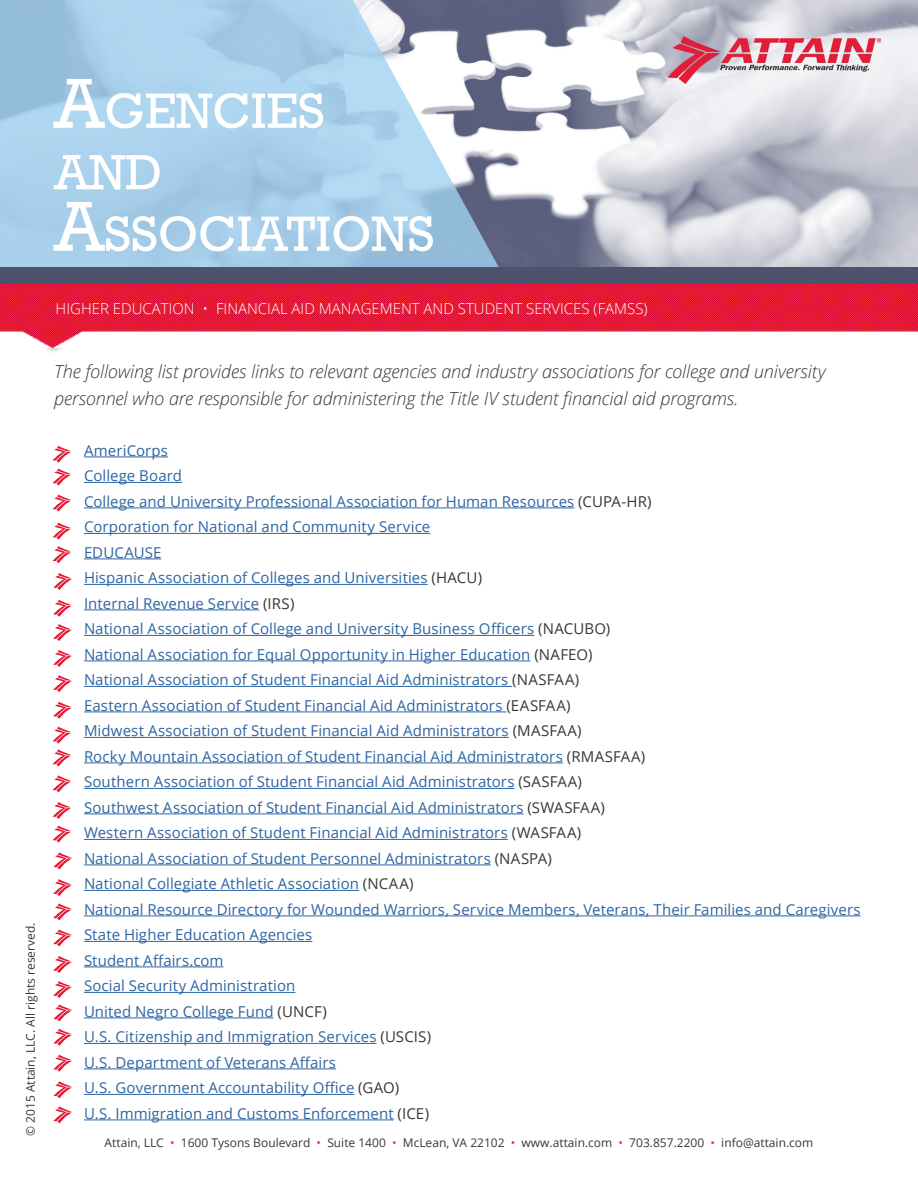
<style>
.page{position:relative;width:918px;height:1188px;background:#fff}
.page>*{position:absolute;margin:0;border:0;box-sizing:border-box;transform-origin:0 0}
.Main_Headline{font:50.4px "Rockwell";color:#fff}
.Body{font:italic 300 18px/27px "Open Sans";letter-spacing:-.01em;color:#383839}
.Bullet_with_logomark{font:15px "Open Sans";letter-spacing:.005em;color:#2d65a3}
.t1{font:300 15px "Open Sans";color:#fff}
.t2{font:12px "Open Sans";color:#383839}
.s1{font-size:72px}
.s2{color:#383839}
.s3{color:#e63440}
</style>
<div class="page">
<img style="left:511px;top:0;width:407px;height:268px">
<svg style="left:0;top:0;width:511px;height:268px;background:#a7c8e1"></svg>
<div style="left:0;top:268px;width:918px;height:15px;background:#4f526d"></div>
<div style="left:0;top:283px;width:918px;height:72px;background:#231f20;opacity:.25"></div>
<img style="left:0;top:285px;width:918px;height:63px">
<img style="left:669px;top:36px;width:212px;height:47px">
<hr style="left:84px;top:457px;width:84px;height:1px;background:#2d65a3">
<hr style="left:84px;top:482px;width:98px;height:1px;background:#2d65a3">
<hr style="left:84px;top:508px;width:490px;height:1px;background:#2d65a3">
<hr style="left:84px;top:533px;width:346px;height:1px;background:#2d65a3">
<hr style="left:84px;top:559px;width:77px;height:1px;background:#2d65a3">
<hr style="left:84px;top:584px;width:344px;height:1px;background:#2d65a3">
<hr style="left:84px;top:610px;width:175px;height:1px;background:#2d65a3">
<hr style="left:84px;top:635px;width:450px;height:1px;background:#2d65a3">
<hr style="left:84px;top:661px;width:446px;height:1px;background:#2d65a3">
<hr style="left:84px;top:686px;width:428px;height:1px;background:#2d65a3">
<hr style="left:84px;top:712px;width:422px;height:1px;background:#2d65a3">
<hr style="left:84px;top:737px;width:425px;height:1px;background:#2d65a3">
<hr style="left:84px;top:763px;width:479px;height:1px;background:#2d65a3">
<hr style="left:84px;top:788px;width:431px;height:1px;background:#2d65a3">
<hr style="left:84px;top:814px;width:440px;height:1px;background:#2d65a3">
<hr style="left:84px;top:839px;width:424px;height:1px;background:#2d65a3">
<hr style="left:84px;top:865px;width:407px;height:1px;background:#2d65a3">
<hr style="left:84px;top:890px;width:275px;height:1px;background:#2d65a3">
<hr style="left:84px;top:916px;width:777px;height:1px;background:#2d65a3">
<hr style="left:84px;top:941px;width:228px;height:1px;background:#2d65a3">
<hr style="left:84px;top:967px;width:140px;height:1px;background:#2d65a3">
<hr style="left:84px;top:992px;width:211px;height:1px;background:#2d65a3">
<hr style="left:84px;top:1018px;width:190px;height:1px;background:#2d65a3">
<hr style="left:84px;top:1043px;width:293px;height:1px;background:#2d65a3">
<hr style="left:84px;top:1069px;width:252px;height:1px;background:#2d65a3">
<hr style="left:84px;top:1094px;width:270px;height:1px;background:#2d65a3">
<hr style="left:84px;top:1120px;width:310px;height:1px;background:#2d65a3">
<svg style="left:53px;top:469px;width:18px;height:17px"></svg>
<svg style="left:53px;top:494px;width:18px;height:18px"></svg>
<svg style="left:53px;top:446px;width:18px;height:17px"></svg>
<svg style="left:53px;top:523px;width:18px;height:17px"></svg>
<svg style="left:53px;top:546px;width:18px;height:17px"></svg>
<svg style="left:53px;top:573px;width:19px;height:17px"></svg>
<svg style="left:53px;top:624px;width:19px;height:17px"></svg>
<svg style="left:53px;top:650px;width:19px;height:17px"></svg>
<svg style="left:53px;top:600px;width:19px;height:17px"></svg>
<svg style="left:53px;top:675px;width:19px;height:17px"></svg>
<svg style="left:53px;top:702px;width:19px;height:17px"></svg>
<svg style="left:53px;top:775px;width:18px;height:17px"></svg>
<svg style="left:53px;top:727px;width:18px;height:39px"></svg>
<svg style="left:53px;top:802px;width:18px;height:17px"></svg>
<svg style="left:53px;top:826px;width:18px;height:17px"></svg>
<svg style="left:53px;top:852px;width:19px;height:17px"></svg>
<svg style="left:53px;top:903px;width:19px;height:17px"></svg>
<svg style="left:53px;top:929px;width:19px;height:17px"></svg>
<svg style="left:53px;top:879px;width:19px;height:17px"></svg>
<svg style="left:53px;top:956px;width:19px;height:17px"></svg>
<svg style="left:53px;top:981px;width:19px;height:17px"></svg>
<svg style="left:53px;top:1029px;width:19px;height:17px"></svg>
<svg style="left:53px;top:1055px;width:19px;height:17px"></svg>
<svg style="left:53px;top:1004px;width:19px;height:17px"></svg>
<svg style="left:53px;top:1081px;width:19px;height:17px"></svg>
<svg style="left:53px;top:1106px;width:19px;height:17px"></svg>
<p class="Main_Headline" style="left:54px;top:82px;width:272px"><span class="s1">A</span>GENCIES</p>
<p class="Main_Headline" style="left:54px;top:143px;width:110px">AND</p>
<p class="Main_Headline" style="left:54px;top:205px;width:382px"><span class="s1">A</span>SSOCIATIONS</p>
<p class="t1" style="left:56px;top:298px;width:594px">HIGHER EDUCATION • FINANCIAL AID MANAGEMENT AND STUDENT SERVICES (FAMSS)</p>
<p class="t2" style="left:22px;top:1136px;width:215px;rotate:-90deg">© 2015 Attain, LLC. All rights reserved.</p>
<p class="Body" style="left:54px;top:357px;width:774px">The following list provides links to relevant agencies and industry associations for college and university personnel who are responsible for administering the Title IV student financial aid programs.</p>
<p class="Bullet_with_logomark" style="left:84px;top:440px;width:86px">AmeriCorps</p>
<p class="Bullet_with_logomark" style="left:84px;top:466px;width:100px">College Board</p>
<p class="Bullet_with_logomark" style="left:84px;top:491px;width:569px">College and University Professional Association for Human Resources <span class="s2">(CUPA-HR)</span></p>
<p class="Bullet_with_logomark" style="left:84px;top:517px;width:348px">Corporation for National and Community Service</p>
<p class="Bullet_with_logomark" style="left:84px;top:542px;width:79px">EDUCAUSE</p>
<p class="Bullet_with_logomark" style="left:84px;top:568px;width:400px">Hispanic Association of Colleges and Universities <span class="s2">(HACU)</span></p>
<p class="Bullet_with_logomark" style="left:84px;top:593px;width:212px">Internal Revenue Service <span class="s2">(IRS)</span></p>
<p class="Bullet_with_logomark" style="left:84px;top:619px;width:528px">National Association of College and University Business Officers <span class="s2">(NACUBO)</span></p>
<p class="Bullet_with_logomark" style="left:84px;top:644px;width:510px">National Association for Equal Opportunity in Higher Education <span class="s2">(NAFEO)</span></p>
<p class="Bullet_with_logomark" style="left:84px;top:670px;width:497px">National Association of Student Financial Aid Administrators <span class="s2">(NASFAA)</span></p>
<p class="Bullet_with_logomark" style="left:84px;top:695px;width:488px">Eastern Association of Student Financial Aid Administrators <span class="s2">(EASFAA)</span></p>
<p class="Bullet_with_logomark" style="left:84px;top:721px;width:499px">Midwest Association of Student Financial Aid Administrators <span class="s2">(MASFAA)</span></p>
<p class="Bullet_with_logomark" style="left:84px;top:746px;width:563px">Rocky Mountain Association of Student Financial Aid Administrators <span class="s2">(RMASFAA)</span></p>
<p class="Bullet_with_logomark" style="left:84px;top:772px;width:500px">Southern Association of Student Financial Aid Administrators <span class="s2">(SASFAA)</span></p>
<p class="Bullet_with_logomark" style="left:84px;top:797px;width:522px">Southwest Association of Student Financial Aid Administrators <span class="s2">(SWASFAA)</span></p>
<p class="Bullet_with_logomark" style="left:84px;top:823px;width:499px">Western Association of Student Financial Aid Administrators <span class="s2">(WASFAA)</span></p>
<p class="Bullet_with_logomark" style="left:84px;top:848px;width:469px">National Association of Student Personnel Administrators <span class="s2">(NASPA)</span></p>
<p class="Bullet_with_logomark" style="left:84px;top:874px;width:331px">National Collegiate Athletic Association <span class="s2">(NCAA)</span></p>
<p class="Bullet_with_logomark" style="left:84px;top:899px;width:778px">National Resource Directory for Wounded Warriors, Service Members, Veterans, Their Families and Caregivers</p>
<p class="Bullet_with_logomark" style="left:84px;top:925px;width:230px">State Higher Education Agencies</p>
<p class="Bullet_with_logomark" style="left:84px;top:950px;width:141px">Student Affairs.com</p>
<p class="Bullet_with_logomark" style="left:84px;top:976px;width:213px">Social Security Administration</p>
<p class="Bullet_with_logomark" style="left:84px;top:1001px;width:244px">United Negro College Fund <span class="s2">(UNCF)</span></p>
<p class="Bullet_with_logomark" style="left:84px;top:1027px;width:349px">U.S. Citizenship and Immigration Services <span class="s2">(USCIS)</span></p>
<p class="Bullet_with_logomark" style="left:84px;top:1052px;width:254px">U.S. Department of Veterans Affairs</p>
<p class="Bullet_with_logomark" style="left:84px;top:1078px;width:317px">U.S. Government Accountability Office <span class="s2">(GAO)</span></p>
<p class="Bullet_with_logomark" style="left:84px;top:1103px;width:347px">U.S. Immigration and Customs Enforcement <span class="s2">(ICE)</span></p>
<p class="t2" style="left:105px;top:1135px;width:710px">Attain, LLC <span class="s3">•</span> 1600 Tysons Boulevard <span class="s3">•</span> Suite 1400 <span class="s3">•</span> McLean, VA 22102 <span class="s3">•</span> www.attain.com <span class="s3">•</span> 703.857.2200 <span class="s3">•</span> info@attain.com</p>
</div>
